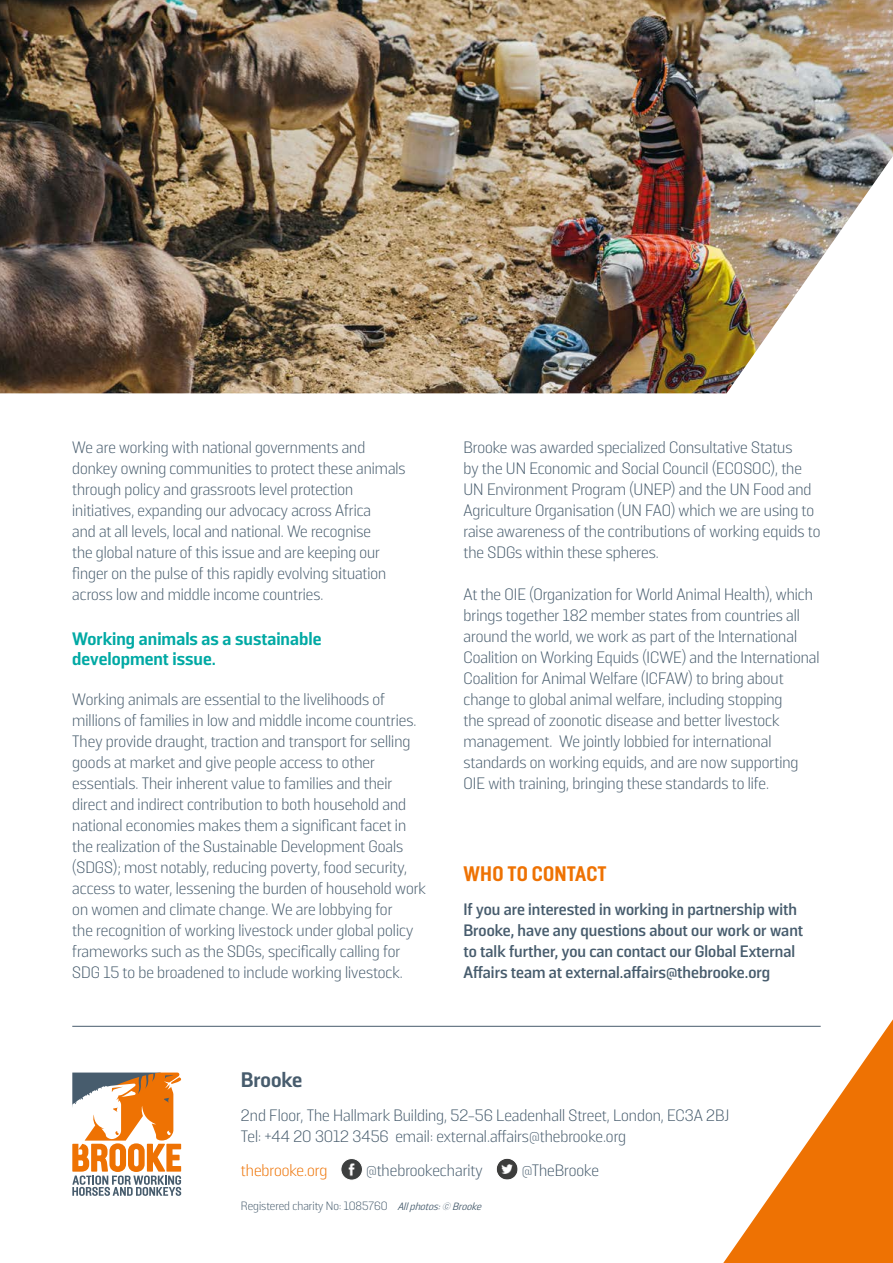
<style>
.page{position:relative;width:893px;height:1263px;background:#fff}
.page>*{position:absolute;margin:0;border:0;box-sizing:border-box;transform-origin:0 0}
.t1{font:800 21px "Solido Constricted";letter-spacing:.01em;color:#ee7203}
.t2{font:800 21px "Solido";letter-spacing:-.005em;color:#475c6d}
.t3{font:800 18px/19.5px "Solido";color:#00a9a4}
.t4{font:300 16.5px/21px "Solido";color:#475c6d}
.t5{font:700 16.5px/21px "Solido";color:#475c6d}
.t6{font:300 16.5px "Solido";color:#ee7203}
.t7{font:300 12px "Solido";color:#475c6d}
.s1{font-weight:400;font-style:italic;font-size:10.5px}
</style>
<div class="page">
<img style="left:341px;top:1158px;width:21px;height:22px;border-radius:11px">
<div style="left:341px;top:1158px;width:22px;height:22px;border:1px solid #fff;border-radius:50%"></div>
<img style="left:498px;top:1160px;width:18px;height:18px">
<div style="left:496px;top:1158px;width:22px;height:22px;border:1px solid #fff;border-radius:50%"></div>
<img style="left:0;top:0;width:893px;height:393px">
<hr style="left:72px;top:1026px;width:749px;height:1px;background:#475c6d">
<svg style="left:723px;top:1019px;width:170px;height:244px"></svg>
<svg style="left:72px;top:1072px;width:110px;height:124px"></svg>
<p class="t4" style="left:72px;top:437px;width:335px">We are working with national governments and donkey owning communities to protect these animals through policy and grassroots level protection initiatives, expanding our advocacy across Africa<br>and at all levels, local and national. We recognise<br>the global nature of this issue and are keeping our finger on the pulse of this rapidly evolving situation across low and middle income countries.</p>
<p class="t3" style="left:72px;top:630px;width:251px">Working animals as a sustainable development issue.</p>
<p class="t4" style="left:72px;top:689px;width:355px">Working animals are essential to the livelihoods of millions of families in low and middle income countries.<br>They provide draught, traction and transport for selling goods at market and give people access to other essentials. Their inherent value to families and their direct and indirect contribution to both household and national economies makes them a significant facet in the realization of the Sustainable Development Goals (SDGS); most notably, reducing poverty, food security, access to water, lessening the burden of household work on women and climate change. We are lobbying for<br>the recognition of working livestock under global policy frameworks such as the SDGs, specifically calling for SDG 15 to be broadened to include working livestock.</p>
<p class="t4" style="left:463px;top:437px;width:358px">Brooke was awarded specialized Consultative Status<br>by the UN Economic and Social Council (ECOSOC), the UN Environment Program (UNEP) and the UN Food and Agriculture Organisation (UN FAO) which we are using to raise awareness of the contributions of working equids to the SDGs within these spheres.</p>
<p class="t4" style="left:463px;top:584px;width:358px">At the OIE (Organization for World Animal Health), which brings together 182 member states from countries all around the world, we work as part of the International Coalition on Working Equids (ICWE) and the International Coalition for Animal Welfare (ICFAW) to bring about change to global animal welfare, including stopping<br>the spread of zoonotic disease and better livestock management. We jointly lobbied for international standards on working equids, and are now supporting OIE with training, bringing these standards to life.</p>
<p class="t1" style="left:464px;top:862px;width:145px">WHO TO CONTACT</p>
<p class="t5" style="left:463px;top:900px;width:341px">If you are interested in working in partnership with Brooke, have any questions about our work or want to talk further, you can contact our Global External Affairs team at external.affairs@thebrooke.org</p>
<p class="t2" style="left:241px;top:1068px;width:63px">Brooke</p>
<p class="t4" style="left:241px;top:1105px;width:490px">2nd Floor, The Hallmark Building, 52-56 Leadenhall Street, London, EC3A 2BJ<br>Tel: +44 20 3012 3456 email: external.affairs@thebrooke.org</p>
<p class="t6" style="left:241px;top:1161px;width:88px">thebrooke.org</p>
<p class="t4" style="left:366px;top:1160px;width:118px">@thebrookecharity</p>
<p class="t4" style="left:522px;top:1160px;width:79px">@TheBrooke</p>
<p class="t7" style="left:241px;top:1198px;width:245px">Registered charity No: 1085760 <span class="s1">Allphotos:© Brooke</span></p>
</div>
